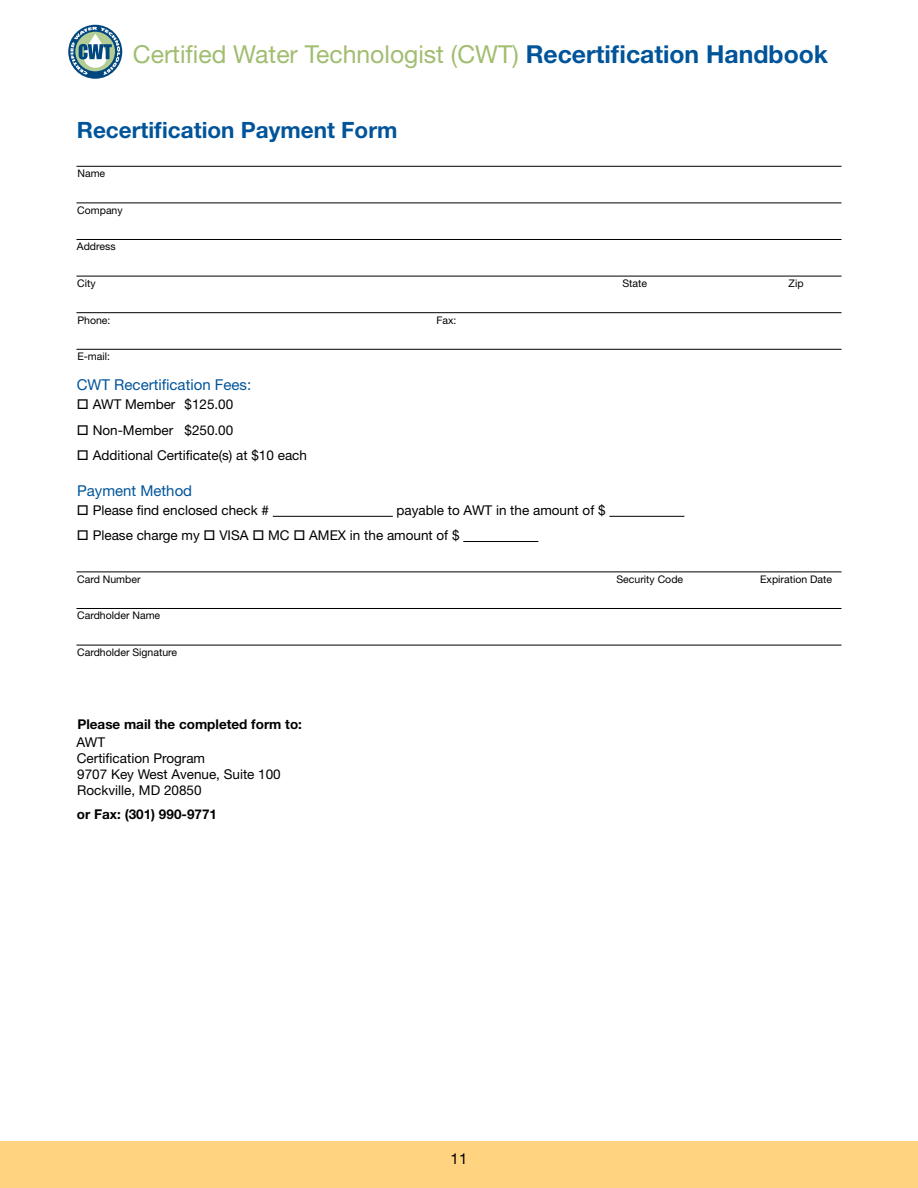
<style>
.page{position:relative;width:918px;height:1188px;background:#fff}
.page>*{position:absolute;margin:0;border:0;box-sizing:border-box;transform-origin:0 0}
.t1{font:24.75px "Helvetica Neue LT Std";color:#a1bd70}
.h1_toc{font:700 22.5px "Helvetica Neue LT Std";color:#00549a}
.t2{font:15px "Helvetica Neue LT Std";color:#00549a}
.t3{font:15px "Helvetica Neue LT Std";color:#000}
.b1{font:13.5px "Helvetica Neue LT Std";color:#000}
.b2_no_space{font:13.5px "Helvetica Neue LT Std";color:#000}
.t4{font:700 13.5px "Helvetica Neue LT Std";color:#000}
.f1{font:10.5px "Helvetica Neue LT Std";color:#000}
.s1{font-weight:700;color:#00549a}
</style>
<div class="page">
<div style="left:1px;top:1141px;width:917px;height:47px;background:#ffd380"></div>
<svg style="left:68px;top:25px;width:54px;height:54px"></svg>
<svg style="left:70px;top:27px;width:50px;height:48px"></svg>
<hr style="left:76px;top:166px;width:766px;height:1px;background:#000">
<hr style="left:76px;top:203px;width:766px;height:1px;background:#000">
<hr style="left:76px;top:239px;width:766px;height:1px;background:#000">
<hr style="left:76px;top:276px;width:766px;height:1px;background:#000">
<hr style="left:76px;top:312px;width:766px;height:1px;background:#000">
<hr style="left:76px;top:349px;width:766px;height:1px;background:#000">
<hr style="left:273px;top:516px;width:120px;height:1px;background:#000">
<hr style="left:609px;top:516px;width:75px;height:1px;background:#000">
<hr style="left:463px;top:541px;width:75px;height:1px;background:#000">
<hr style="left:76px;top:572px;width:766px;height:1px;background:#000">
<hr style="left:76px;top:608px;width:766px;height:1px;background:#000">
<hr style="left:76px;top:645px;width:766px;height:1px;background:#000">
<h1 class="t1" style="left:133px;top:39px;width:697px">Certified Water Technologist (CWT) <span class="s1">Recertification Handbook</span></h1>
<p class="h1_toc" style="left:77px;top:116px;width:322px">Recertification Payment Form</p>
<p class="f1" style="left:77px;top:167px;width:29px">Name</p>
<p class="f1" style="left:77px;top:204px;width:47px">Company</p>
<p class="f1" style="left:77px;top:240px;width:40px">Address</p>
<p class="f1" style="left:77px;top:277px;width:20px">City</p>
<p class="f1" style="left:622px;top:277px;width:26px">State</p>
<p class="f1" style="left:789px;top:277px;width:16px">Zip</p>
<p class="f1" style="left:77px;top:314px;width:35px">Phone:</p>
<p class="f1" style="left:437px;top:314px;width:22px">Fax:</p>
<p class="f1" style="left:77px;top:350px;width:34px">E-mail:</p>
<p class="t2" style="left:77px;top:376px;width:176px">CWT Recertification Fees:</p>
<p class="b1" style="left:77px;top:397px;width:158px">□ AWT Member $125.00</p>
<p class="b1" style="left:77px;top:422px;width:158px">□ Non-Member $250.00</p>
<p class="b1" style="left:77px;top:447px;width:232px">□ Additional Certificate(s) at $10 each</p>
<p class="t2" style="left:77px;top:481px;width:117px">Payment Method</p>
<p class="b1" style="left:77px;top:502px;width:194px">□ Please find enclosed check #</p>
<p class="b1" style="left:397px;top:502px;width:210px">payable to AWT in the amount of $</p>
<p class="b1" style="left:77px;top:527px;width:384px">□ Please charge my □ VISA □ MC □ AMEX in the amount of $</p>
<p class="f1" style="left:77px;top:573px;width:65px">Card Number</p>
<p class="f1" style="left:617px;top:573px;width:68px">Security Code</p>
<p class="f1" style="left:760px;top:573px;width:73px">Expiration Date</p>
<p class="f1" style="left:77px;top:609px;width:85px">Cardholder Name</p>
<p class="f1" style="left:77px;top:646px;width:101px">Cardholder Signature</p>
<p class="t4" style="left:77px;top:716px;width:226px">Please mail the completed form to:</p>
<p class="b2_no_space" style="left:76px;top:734px;width:30px">AWT</p>
<p class="b2_no_space" style="left:77px;top:750px;width:130px">Certification Program</p>
<p class="b2_no_space" style="left:77px;top:766px;width:205px">9707 Key West Avenue, Suite 100</p>
<p class="b2_no_space" style="left:77px;top:783px;width:126px">Rockville, MD 20850</p>
<p class="t4" style="left:77px;top:806px;width:142px">or Fax: (301) 990-9771</p>
<p class="t3" style="left:451px;top:1149px;width:18px">11</p>
</div>
